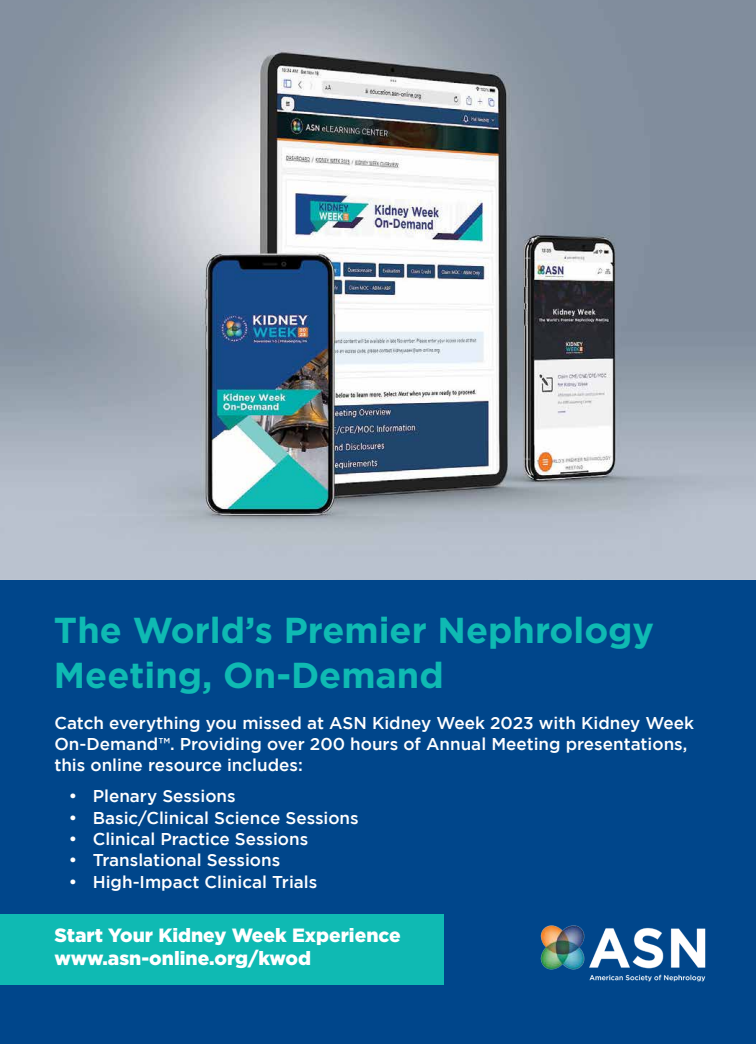
<style>
.page{position:relative;width:756px;height:1044px;background:#fff}
.page>*{position:absolute;margin:0;border:0;box-sizing:border-box;transform-origin:0 0}
.t1{font:700 36.1px/45.1px "Gotham";color:#0fbab3}
.t2{font:900 19.2px/23.5px "Gotham";color:#fff}
.t3{font:500 17.1px/21.3px "Gotham";color:#fff}
</style>
<div class="page">
<div style="left:0;top:572px;width:756px;height:472px;background:#00468b"></div>
<img style="left:540px;top:925px;width:166px;height:57px">
<img style="left:0;top:0;width:756px;height:580px">
<div style="left:0;top:915px;width:444px;height:70px;background:#0fbab3"></div>
<h1 class="t1" style="left:54px;top:607px;width:602px">The World’s Premier Nephrology<br>Meeting, On-Demand</h1>
<p class="t3" style="left:54px;top:712px;width:641px">Catch everything you missed at ASN Kidney Week 2023 with Kidney Week<br>On-Demand™. Providing over 200 hours of Annual Meeting presentations, this online resource includes:</p>
<p class="t3" style="left:69px;top:785px;width:168px">• Plenary Sessions</p>
<p class="t3" style="left:69px;top:807px;width:291px">• Basic/Clinical Science Sessions</p>
<p class="t3" style="left:69px;top:828px;width:241px">• Clinical Practice Sessions</p>
<p class="t3" style="left:69px;top:849px;width:213px">• Translational Sessions</p>
<p class="t3" style="left:69px;top:871px;width:250px">• High-Impact Clinical Trials</p>
<p class="t2" style="left:54px;top:923px;width:348px">Start Your Kidney Week Experience www.asn-online.org/kwod</p>
</div>
